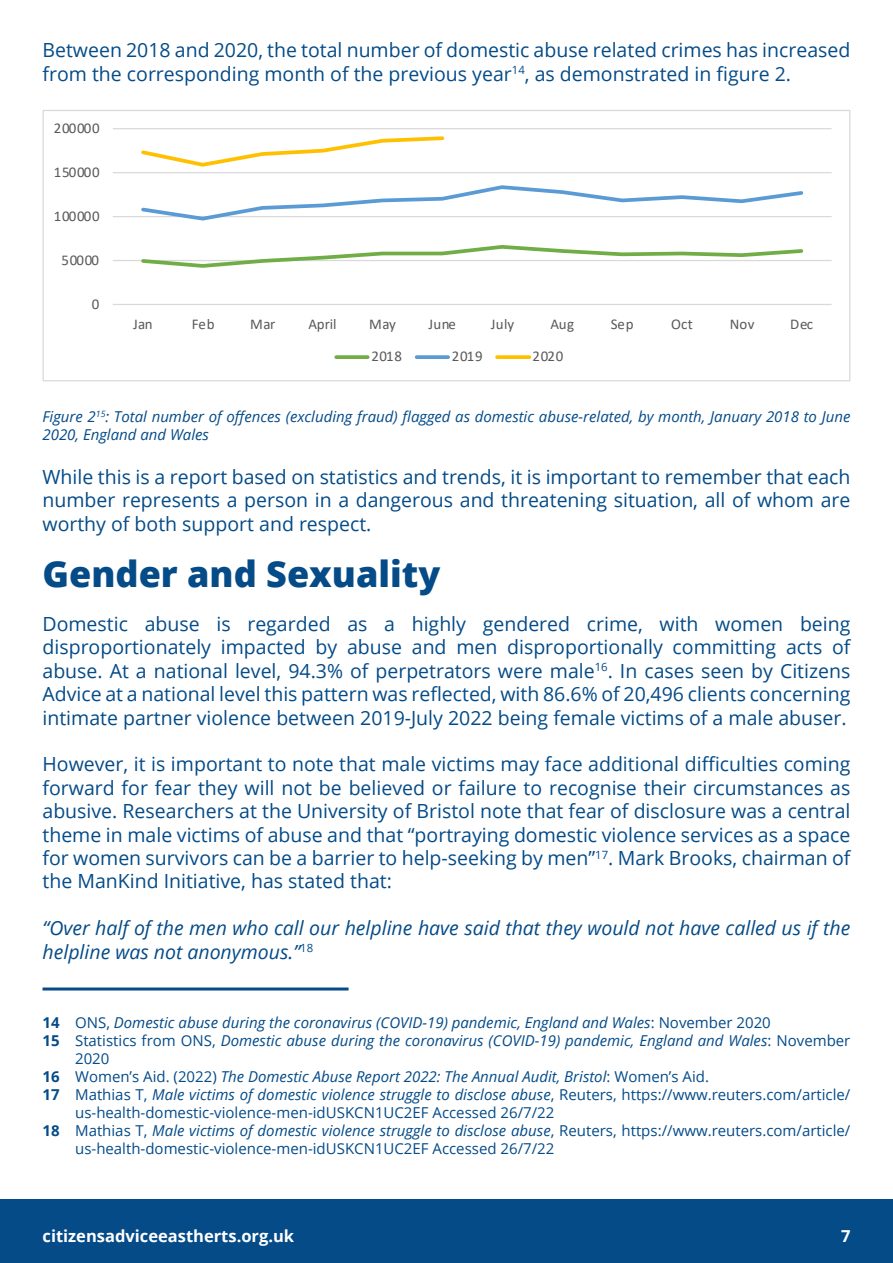
<style>
.page{position:relative;width:893px;height:1263px;background:#fff}
.page>*{position:absolute;margin:0;border:0;box-sizing:border-box;transform-origin:0 0}
.t1{font:800 36px "Open Sans";color:#044b88}
.t2{font:19.5px/23.4px "Open Sans";color:#044b88;text-align:justify}
.t3{font:italic 19.5px/23.4px "Open Sans";color:#044b88}
.t4{font:700 16.5px "Open Sans";color:#fff}
.t5{font:15px/18px "Open Sans";color:#044b88}
.t6{font:italic 15px/18px "Open Sans";color:#044b88}
.t7{font:700 15px/18px "Open Sans";color:#044b88}
.t8{font:14.85px "Calibri";letter-spacing:.02em;color:#595959}
.s1{font-style:italic}
</style>
<div class="page">
<div style="left:0;top:1199px;width:893px;height:64px;background:#044b88"></div>
<hr style="left:43px;top:987px;width:306px;height:3px;background:#044b88">
<hr style="left:113px;top:260px;width:719px;height:1px;background:#d9d9d9">
<hr style="left:113px;top:216px;width:719px;height:1px;background:#d9d9d9">
<hr style="left:113px;top:172px;width:719px;height:1px;background:#d9d9d9">
<hr style="left:113px;top:128px;width:719px;height:1px;background:#d9d9d9">
<hr style="left:113px;top:304px;width:719px;height:1px;background:#d9d9d9">
<svg style="left:141px;top:245px;width:663px;height:23px"></svg>
<svg style="left:141px;top:185px;width:663px;height:36px"></svg>
<svg style="left:141px;top:136px;width:304px;height:31px"></svg>
<svg style="left:336px;top:355px;width:32px;height:4px"></svg>
<svg style="left:417px;top:355px;width:31px;height:4px"></svg>
<svg style="left:497px;top:355px;width:32px;height:4px"></svg>
<p class="t2" style="left:43px;top:38px;width:809px">Between 2018 and 2020, the total number of domestic abuse related crimes has increased from the corresponding month of the previous year<sup>14</sup>, as demonstrated in figure 2.</p>
<p class="t8" style="left:54px;top:118px;width:47px">200000</p>
<p class="t8" style="left:54px;top:162px;width:47px">150000</p>
<p class="t8" style="left:54px;top:205px;width:47px">100000</p>
<p class="t8" style="left:61px;top:249px;width:39px">50000</p>
<p class="t8" style="left:92px;top:293px;width:9px">0</p>
<p class="t8" style="left:133px;top:313px;width:21px">Jan</p>
<p class="t8" style="left:192px;top:313px;width:24px">Feb</p>
<p class="t8" style="left:250px;top:313px;width:27px">Mar</p>
<p class="t8" style="left:308px;top:313px;width:30px">April</p>
<p class="t8" style="left:369px;top:313px;width:28px">May</p>
<p class="t8" style="left:428px;top:313px;width:29px">June</p>
<p class="t8" style="left:491px;top:313px;width:25px">July</p>
<p class="t8" style="left:550px;top:313px;width:25px">Aug</p>
<p class="t8" style="left:611px;top:313px;width:24px">Sep</p>
<p class="t8" style="left:671px;top:313px;width:23px">Oct</p>
<p class="t8" style="left:730px;top:313px;width:26px">Nov</p>
<p class="t8" style="left:790px;top:313px;width:24px">Dec</p>
<p class="t8" style="left:371px;top:346px;width:32px">2018</p>
<p class="t8" style="left:452px;top:346px;width:32px">2019</p>
<p class="t8" style="left:532px;top:346px;width:32px">2020</p>
<p class="t6" style="left:43px;top:407px;width:809px">Figure 2<sup>15</sup>: Total number of offences (excluding fraud) flagged as domestic abuse-related, by month, January 2018 to June<br>2020, England and Wales</p>
<p class="t2" style="left:43px;top:464px;width:809px">While this is a report based on statistics and trends, it is important to remember that each number represents a person in a dangerous and threatening situation, all of whom are worthy of both support and respect.</p>
<h1 class="t1" style="left:43px;top:547px;width:399px">Gender and Sexuality</h1>
<p class="t2" style="left:43px;top:612px;width:809px">Domestic abuse is regarded as a highly gendered crime, with women being disproportionately impacted by abuse and men disproportionally committing acts of abuse. At a national level, 94.3% of perpetrators were male<sup>16</sup>. In cases seen by Citizens Advice at a national level this pattern was reflected, with 86.6% of 20,496 clients concerning intimate partner violence between 2019-July 2022 being female victims of a male abuser.</p>
<p class="t2" style="left:43px;top:752px;width:809px">However, it is important to note that male victims may face additional difficulties coming forward for fear they will not be believed or failure to recognise their circumstances as abusive. Researchers at the University of Bristol note that fear of disclosure was a central theme in male victims of abuse and that “portraying domestic violence services as a space for women survivors can be a barrier to help-seeking by men”<sup>17</sup>. Mark Brooks, chairman of the ManKind Initiative, has stated that:</p>
<p class="t3" style="left:43px;top:916px;width:809px">“Over half of the men who call our helpline have said that they would not have called us if the helpline was not anonymous.”<sup>18</sup></p>
<p class="t7" style="left:43px;top:1013px;width:19px">14<br>15</p>
<p class="t7" style="left:43px;top:1067px;width:19px">16<br>17</p>
<p class="t7" style="left:43px;top:1121px;width:19px">18</p>
<p class="t5" style="left:75px;top:1013px;width:777px">ONS, <span class="s1">Domestic abuse during the coronavirus (COVID-19) pandemic, England and Wales</span>: November 2020<br>Statistics from ONS, <span class="s1">Domestic abuse during the coronavirus (COVID-19) pandemic, England and Wales</span>: November 2020<br>Women’s Aid. (2022) <span class="s1">The Domestic Abuse Report 2022: The Annual Audit, Bristol</span>: Women’s Aid.<br>Mathias T, <span class="s1">Male victims of domestic violence struggle to disclose abuse</span>, Reuters, https://www.reuters.com/article/ us-health-domestic-violence-men-idUSKCN1UC2EF Accessed 26/7/22<br>Mathias T, <span class="s1">Male victims of domestic violence struggle to disclose abuse</span>, Reuters, https://www.reuters.com/article/ us-health-domestic-violence-men-idUSKCN1UC2EF Accessed 26/7/22</p>
<p class="t4" style="left:43px;top:1224px;width:253px">citizensadviceeastherts.org.uk</p>
<p class="t4" style="left:841px;top:1224px;width:11px">7</p>
</div>
